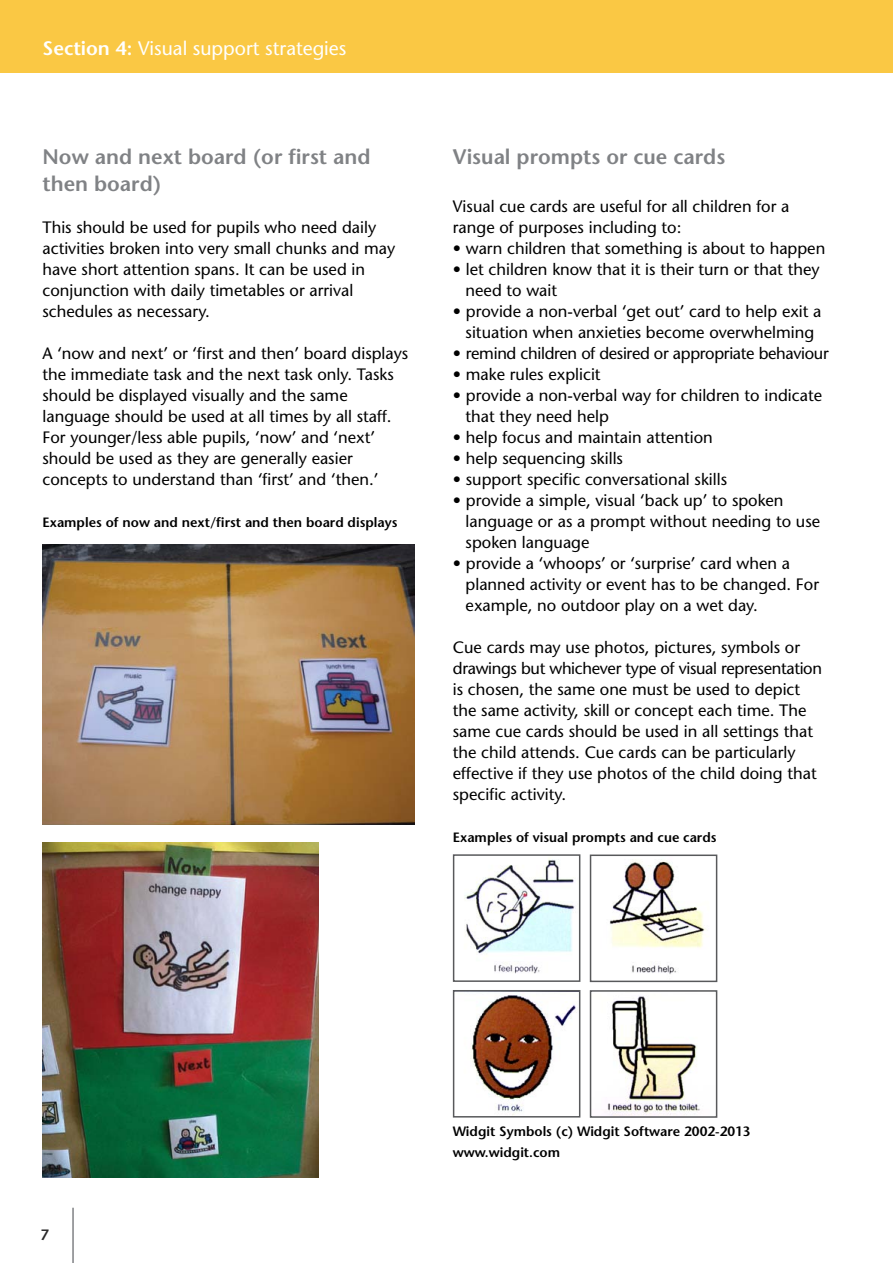
<style>
.page{position:relative;width:893px;height:1263px;background:#fff}
.page>*{position:absolute;margin:0;border:0;box-sizing:border-box;transform-origin:0 0}
.t1{font:600 21px/27px "Stone Sans Std";color:#808285}
.t2{font:500 19.5px "Stone Sans Std";color:#fff}
.t3{font:500 16.5px/21px "Stone Sans Std";color:#000}
.t4{font:500 16.5px "Stone Sans Std";letter-spacing:-.02em;color:#000}
.t5{font:600 15px "Stone Sans Std";color:#292829}
.t6{font:600 13.5px/21px "Stone Sans Std";color:#000}
.s1{font-weight:600}
</style>
<div class="page">
<div style="left:0;top:0;width:893px;height:72px;background:#fac844"></div>
<hr style="left:72px;top:1208px;width:2px;height:55px;background:#808285">
<img style="left:43px;top:545px;width:372px;height:280px">
<img style="left:43px;top:842px;width:276px;height:336px">
<img style="left:464px;top:859px;width:111px;height:115px">
<div style="left:453px;top:854px;width:127px;height:128px;border:2px solid #58595b"></div>
<img style="left:470px;top:995px;width:106px;height:119px">
<div style="left:453px;top:990px;width:127px;height:127px;border:2px solid #58595b"></div>
<img style="left:610px;top:861px;width:96px;height:113px">
<div style="left:590px;top:854px;width:127px;height:128px;border:2px solid #58595b"></div>
<img style="left:607px;top:996px;width:93px;height:119px">
<div style="left:590px;top:990px;width:127px;height:128px;border:2px solid #58595b"></div>
<p class="t2" style="left:43px;top:37px;width:305px"><span class="s1">Section 4:</span> Visual support strategies</p>
<p class="t1" style="left:43px;top:143px;width:329px">Now and next board (or first and then board)</p>
<p class="t3" style="left:43px;top:217px;width:354px">This should be used for pupils who need daily activities broken into very small chunks and may have short attention spans. It can be used in conjunction with daily timetables or arrival schedules as necessary.</p>
<p class="t3" style="left:43px;top:343px;width:367px">A ‘now and next’ or ‘first and then’ board displays the immediate task and the next task only. Tasks should be displayed visually and the same language should be used at all times by all staff.<br>For younger/less able pupils, ‘now’ and ‘next’ should be used as they are generally easier concepts to understand than ‘first’ and ‘then.’</p>
<p class="t6" style="left:43px;top:512px;width:356px">Examples of now and next/first and then board displays</p>
<p class="t1" style="left:453px;top:143px;width:274px">Visual prompts or cue cards</p>
<p class="t3" style="left:453px;top:196px;width:338px">Visual cue cards are useful for all children for a range of purposes including to:</p>
<p class="t3" style="left:453px;top:238px;width:374px">• warn children that something is about to happen</p>
<p class="t3" style="left:466px;top:259px;width:355px;text-indent:-13px">• let children know that it is their turn or that they need to wait</p>
<p class="t3" style="left:453px;top:301px;width:370px;text-align:center">• provide a non-verbal ‘get out’ card to help exit a situation when anxieties become overwhelming</p>
<p class="t4" style="left:453px;top:344px;width:377px">• remind children of desired or appropriate behaviour</p>
<p class="t3" style="left:453px;top:364px;width:149px">• make rules explicit</p>
<p class="t3" style="left:466px;top:385px;width:358px;text-indent:-13px">• provide a non-verbal way for children to indicate that they need help</p>
<p class="t3" style="left:453px;top:427px;width:262px">• help focus and maintain attention</p>
<p class="t3" style="left:453px;top:448px;width:172px">• help sequencing skills</p>
<p class="t3" style="left:453px;top:469px;width:276px">• support specific conversational skills</p>
<p class="t3" style="left:466px;top:490px;width:356px;text-indent:-13px">• provide a simple, visual ‘back up’ to spoken language or as a prompt without needing to use spoken language</p>
<p class="t3" style="left:466px;top:553px;width:355px;text-indent:-13px">• provide a ‘whoops’ or ‘surprise’ card when a planned activity or event has to be changed. For example, no outdoor play on a wet day.</p>
<p class="t3" style="left:453px;top:637px;width:371px">Cue cards may use photos, pictures, symbols or drawings but whichever type of visual representation is chosen, the same one must be used to depict the same activity, skill or concept each time. The same cue cards should be used in all settings that the child attends. Cue cards can be particularly effective if they use photos of the child doing that specific activity.</p>
<p class="t6" style="left:453px;top:827px;width:265px">Examples of visual prompts and cue cards</p>
<p class="t5" style="left:40px;top:1226px;width:10px">7</p>
<p class="t6" style="left:453px;top:1121px;width:299px">Widgit Symbols (c) Widgit Software 2002-2013 www.widgit.com</p>
</div>
